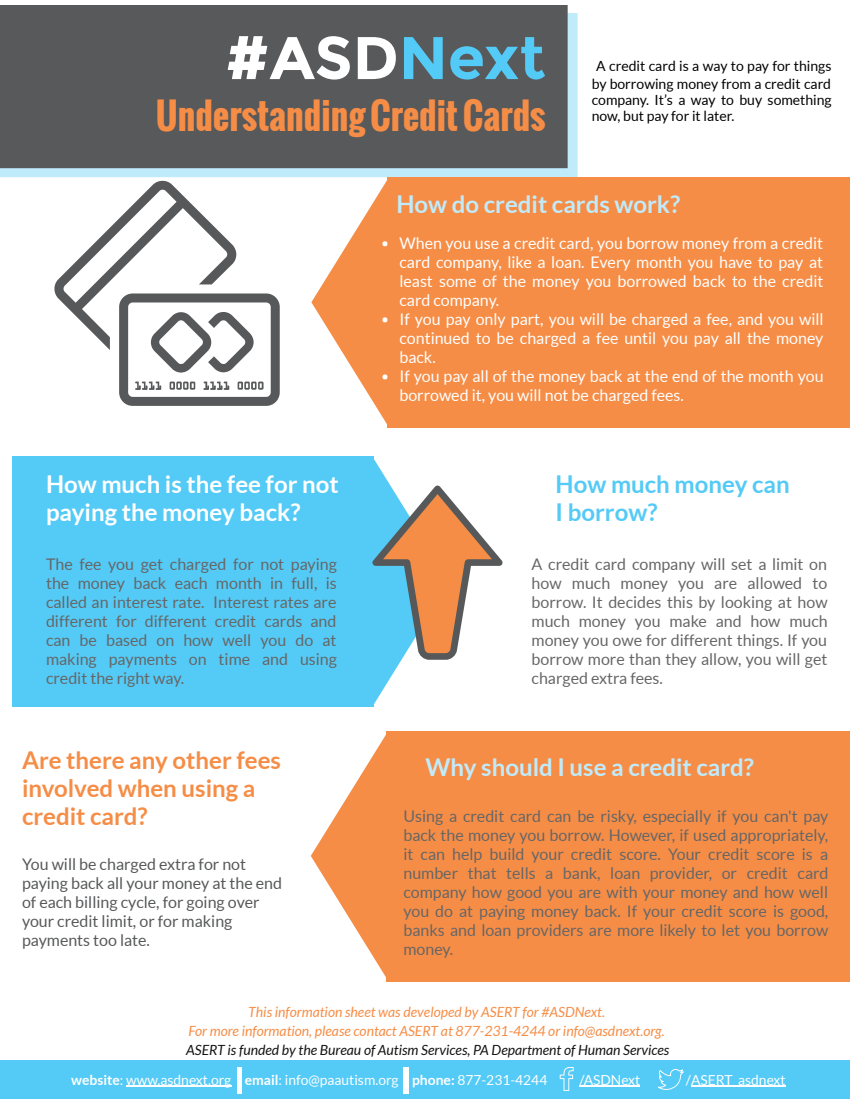
<style>
.page{position:relative;width:850px;height:1100px;background:#fff}
.page>*{position:absolute;margin:0;border:0;box-sizing:border-box;transform-origin:0 0}
.t1{font:700 60.1px "Montserrat";color:#fff}
.t2{font:700 36px "Oswald";color:#f68d46}
.t3{font:700 24px/28px "Lato";color:#f68d46}
.t4{font:700 24px "Lato";color:#c0ebfb}
.t5{font:700 24px/28px "Lato";color:#fff}
.t6{font:700 24px/28px "Lato";color:#54caf6}
.t7{font:16px/19px "Lato";color:#666;text-align:justify}
.t8{font:16px/19px "Lato";color:#fff}
.t9{font:16px/19px "Lato";color:#575859}
.t10{font:italic 14px/19px "Lato";color:#f68d46;text-align:center}
.t11{font:14px/18px "Lato";color:#000;text-align:center}
.t12{font:italic 14px "Lato";color:#141414}
.t13{font:13.9px "Lato";color:#fff}
.s1{color:#54caf6}
.s2{font-weight:700}
</style>
<div class="page">
<div style="left:396px;top:731px;width:454px;height:250px;background:#f68d46"></div>
<div style="left:387px;top:731px;width:11px;height:250px;background:#f68d46"></div>
<svg style="left:311px;top:731px;width:76px;height:250px"></svg>
<svg style="left:0;top:13px;width:578px;height:164px;background:#bee8f8"></svg>
<div style="left:0;top:5px;width:568px;height:163px;background:#58595b"></div>
<div style="left:0;top:1061px;width:850px;height:38px;background:#54caf6"></div>
<hr style="left:126px;top:1086px;width:105px;height:1px;background:#fff">
<hr style="left:580px;top:1086px;width:60px;height:1px;background:#fff">
<hr style="left:691px;top:1086px;width:95px;height:1px;background:#fff">
<div style="left:237px;top:1067px;width:5px;height:27px;background:#fff"></div>
<hr style="left:404px;top:1067px;width:4px;height:26px;background:#fff">
<svg style="left:560px;top:1067px;width:14px;height:24px"></svg>
<svg style="left:658px;top:1069px;width:26px;height:21px"></svg>
<div style="left:397px;top:177px;width:453px;height:251px;background:#f68d46"></div>
<div style="left:388px;top:177px;width:11px;height:251px;background:#f68d46"></div>
<svg style="left:311px;top:177px;width:77px;height:251px"></svg>
<svg style="left:54px;top:181px;width:226px;height:225px"></svg>
<div style="left:12px;top:457px;width:353px;height:250px;background:#54caf6"></div>
<div style="left:363px;top:457px;width:11px;height:250px;background:#54caf6"></div>
<svg style="left:372px;top:459px;width:131px;height:245px"></svg>
<h1 class="t1" style="left:225px;top:22px;width:322px">#ASD<span class="s1">Next</span></h1>
<h2 class="t2" style="left:156px;top:89px;width:391px">Understanding Credit Cards</h2>
<p class="t11" style="left:592px;top:57px;width:241px">A credit card is a way to pay for things by borrowing money from a credit card</p>
<p class="t11" style="left:592px;top:92px;width:242px;line-height:16px;text-align:left">company. It’s a way to buy something now, but pay for it later.</p>
<h3 class="t4" style="left:396px;top:191px;width:285px">How do credit cards work?</h3>
<h3 class="t5" style="left:46px;top:470px;width:294px">How much is the fee for not paying the money back?</h3>
<p class="t7" style="left:46px;top:554px;width:292px">The fee you get charged for not paying the money back each month in full, is called an interest rate. Interest rates are different for different credit cards and can be based on how well you do at making payments on time and using credit the right way.</p>
<p class="t8" style="left:399px;top:234px;width:426px">When you use a credit card, you borrow money from a credit card company, like a loan. Every month you have to pay at least some of the money you borrowed back to the credit card company.<br>If you pay only part, you will be charged a fee, and you will continued to be charged a fee until you pay all the money back.<br>If you pay all of the money back at the end of the month you borrowed it, you will not be charged fees.</p>
<h3 class="t6" style="left:556px;top:470px;width:236px">How much money can<br>I borrow?</h3>
<p class="t7" style="left:532px;top:554px;width:298px">A credit card company will set a limit on how much money you are allowed to borrow. It decides this by looking at how much money you make and how much money you owe for different things. If you borrow more than they allow, you will get charged extra fees.</p>
<h3 class="t3" style="left:22px;top:746px;width:260px">Are there any other fees involved when using a credit card?</h3>
<h3 class="t4" style="left:426px;top:753px;width:330px">Why should I use a credit card?</h3>
<p class="t7" style="left:403px;top:807px;width:427px">Using a credit card can be risky, especially if you can't pay back the money you borrow. However, if used appropriately, it can help build your credit score. Your credit score is a number that tells a bank, loan provider, or credit card company how good you are with your money and how well you do at paying money back. If your credit score is good, banks and loan providers are more likely to let you borrow money.</p>
<p class="t9" style="left:22px;top:855px;width:261px">You will be charged extra for not paying back all your money at the end of each billing cycle, for going over your credit limit, or for making payments too late.</p>
<p class="t10" style="left:188px;top:1003px;width:478px">This information sheet was developed by ASERT for #ASDNext.<br>For more information, please contact ASERT at 877-231-4244 or info@asdnext.org.</p>
<p class="t12" style="left:186px;top:1042px;width:485px">ASERT is funded by the Bureau of Autism Services, PA Department of Human Services</p>
<p class="t13" style="left:71px;top:1072px;width:478px"><span class="s2">website</span>: www.asdnext.org <span class="s2">email</span>: info@paautism.org <span class="s2">phone:</span> 877-231-4244</p>
<p class="t13" style="left:580px;top:1072px;width:62px">/ASDNext</p>
<p class="t13" style="left:686px;top:1072px;width:101px">/ASERT_asdnext</p>
</div>
